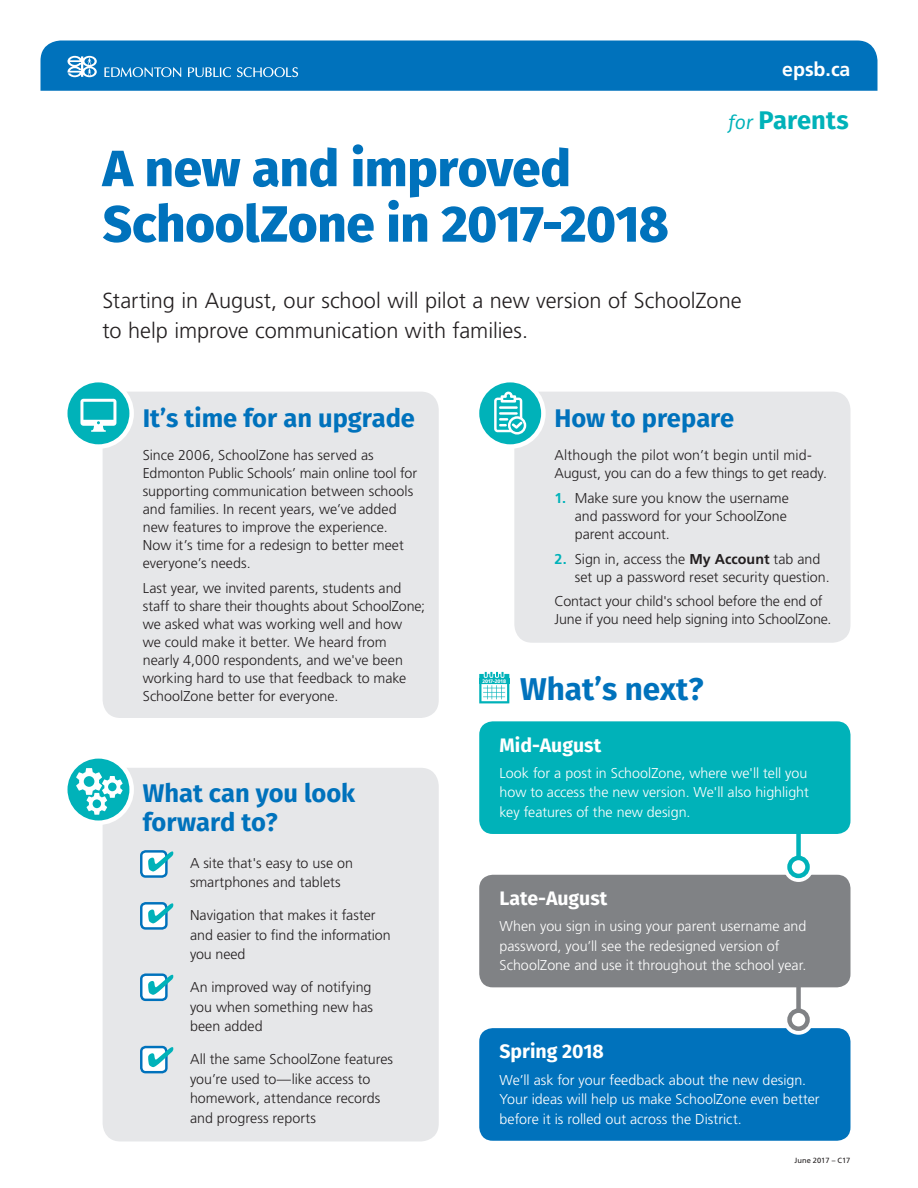
<style>
.page{position:relative;width:918px;height:1188px;background:#fff}
.page>*{position:absolute;margin:0;border:0;box-sizing:border-box;transform-origin:0 0}
.t1{font:800 51px/55.5px "Fira Sans";letter-spacing:-.005em;color:#0072bc}
.t2{font:700 31.5px "Fira Sans";color:#0072bc}
.t3{font:700 25.5px/28.5px "Fira Sans";color:#0072bc}
.t4{font:700 25.5px "Fira Sans";letter-spacing:-.005em;color:#00b2b9}
.t5{font:300 21.75px/30px "Frutiger LT Std";color:#231f20}
.t6{font:700 19.5px "Fira Sans";color:#fff}
.t7{font:700 19.5px "Frutiger LT Std";color:#fff}
.Basic{font:300 14.25px/18px "Frutiger LT Std";color:#231f20}
.BULLETS{font:300 14.25px/19.5px "Frutiger LT Std";color:#231f20}
.t8{font:300 14.25px/19.5px "Frutiger LT Std";color:#fff}
.t9{font:7.5px "Frutiger LT Std";color:#231f20}
.t10{font:700 5.25px "Fira Sans";color:#fff}
.s1{font-weight:400;font-style:italic;font-size:19.5px}
.s2{font-weight:700;color:#00b2b9}
.s3{font-weight:700}
</style>
<div class="page">
<svg style="left:40px;top:40px;width:838px;height:51px;background:#0977be"></svg>
<div style="left:479px;top:1028px;width:371px;height:113px;background:#0072bc;border-radius:14px"></div>
<div style="left:784px;top:1005px;width:30px;height:30px;border:6px solid #fff;border-radius:50%"></div>
<div style="left:796px;top:948px;width:5px;height:63px;background:#808285"></div>
<div style="left:787px;top:1008px;width:23px;height:23px;border:4px solid #808285;border-radius:50%"></div>
<div style="left:479px;top:875px;width:371px;height:112px;background:#808285;border-radius:14px"></div>
<div style="left:784px;top:852px;width:30px;height:30px;border:6px solid #fff;border-radius:50%"></div>
<div style="left:796px;top:795px;width:5px;height:63px;background:#00b2b9"></div>
<div style="left:787px;top:856px;width:23px;height:22px;border:4px solid #00b2b9;border-radius:50%"></div>
<div style="left:103px;top:392px;width:336px;height:326px;background:#e6e7e9"></div>
<div style="left:514px;top:392px;width:336px;height:251px;background:#e6e7e9"></div>
<div style="left:103px;top:768px;width:336px;height:373px;background:#e6e7e9;border-radius:18px"></div>
<svg style="left:65px;top:380px;width:67px;height:67px;background:#27bdc3"></svg>
<div style="left:63px;top:378px;width:71px;height:71px;border:4px solid #fff;border-radius:50%"></div>
<svg style="left:477px;top:380px;width:66px;height:67px;background:#27bdc3"></svg>
<div style="left:475px;top:378px;width:71px;height:71px;border:4px solid #fff;border-radius:50%"></div>
<svg style="left:65px;top:756px;width:67px;height:67px"></svg>
<div style="left:63px;top:754px;width:71px;height:71px;border:4px solid #fff;border-radius:50%"></div>
<svg style="left:80px;top:399px;width:36px;height:33px"></svg>
<div style="left:479px;top:721px;width:371px;height:113px;background:#00b2b9;border-radius:14px"></div>
<svg style="left:494px;top:392px;width:32px;height:43px"></svg>
<div style="left:141px;top:851px;width:25px;height:26px;background:#fff;border-radius:4px"></div>
<div style="left:140px;top:850px;width:28px;height:28px;border:2px solid #0072bc;border-radius:4px"></div>
<svg style="left:148px;top:851px;width:25px;height:20px"></svg>
<div style="left:141px;top:903px;width:25px;height:25px;background:#fff;border-radius:4px"></div>
<div style="left:140px;top:902px;width:28px;height:28px;border:2px solid #0072bc;border-radius:4px"></div>
<svg style="left:148px;top:903px;width:25px;height:20px"></svg>
<div style="left:141px;top:975px;width:25px;height:25px;background:#fff;border-radius:4px"></div>
<div style="left:140px;top:973px;width:28px;height:28px;border:2px solid #0072bc;border-radius:4px"></div>
<svg style="left:148px;top:975px;width:25px;height:20px"></svg>
<div style="left:141px;top:1047px;width:25px;height:25px;background:#fff;border-radius:4px"></div>
<div style="left:140px;top:1046px;width:28px;height:27px;border:2px solid #0072bc;border-radius:4px"></div>
<svg style="left:148px;top:1047px;width:25px;height:20px"></svg>
<svg style="left:76px;top:768px;width:47px;height:47px"></svg>
<svg style="left:479px;top:672px;width:30px;height:31px"></svg>
<div style="left:479px;top:679px;width:30px;height:5px;background:#00b2b9"></div>
<p class="t7" style="left:782px;top:58px;width:70px">epsb.ca</p>
<p class="t1" style="left:103px;top:144px;width:568px">A new and improved<br>SchoolZone in 2017-2018</p>
<p class="t4" style="left:729px;top:102px;width:122px"><span class="s1">for</span> Parents</p>
<p class="t5" style="left:103px;top:286px;width:641px">Starting in August, our school will pilot a new version of SchoolZone to help improve communication with families.</p>
<p class="t3" style="left:143px;top:405px;width:274px">It’s time for an upgrade</p>
<p class="t3" style="left:555px;top:405px;width:181px">How to prepare</p>
<p class="Basic" style="left:143px;top:446px;width:276px">Since 2006, SchoolZone has served as Edmonton Public Schools’ main online tool for supporting communication between schools and families. In recent years, we’ve added new features to improve the experience.<br>Now it’s time for a redesign to better meet everyone’s needs.</p>
<p class="Basic" style="left:143px;top:579px;width:284px">Last year, we invited parents, students and staff to share their thoughts about SchoolZone; we asked what was working well and how<br>we could make it better. We heard from nearly 4,000 respondents, and we've been working hard to use that feedback to make SchoolZone better for everyone.</p>
<p class="t3" style="left:143px;top:781px;width:214px">What can you look forward to?</p>
<p class="BULLETS" style="left:190px;top:853px;width:164px">A site that's easy to use on smartphones and tablets</p>
<p class="BULLETS" style="left:190px;top:906px;width:202px">Navigation that makes it faster and easier to find the information you need</p>
<p class="BULLETS" style="left:190px;top:978px;width:185px;text-align:justify">An improved way of notifying you when something new has been added</p>
<p class="BULLETS" style="left:190px;top:1050px;width:205px">All the same SchoolZone features you’re used to—like access to homework, attendance records and progress reports</p>
<p class="Basic" style="left:555px;top:446px;width:274px">Although the pilot won’t begin until mid-<br>August, you can do a few things to get ready.</p>
<p class="BULLETS" style="left:575px;top:489px;width:216px;line-height:18px;text-indent:-20px"><span class="s2">1.</span> Make sure you know the username and password for your SchoolZone parent account.</p>
<p class="BULLETS" style="left:575px;top:550px;width:256px;line-height:18px;text-indent:-20px"><span class="s2">2.</span> Sign in, access the <span class="s3">My Account</span> tab and set up a password reset security question.</p>
<p class="BULLETS" style="left:555px;top:593px;width:278px;line-height:18px">Contact your child's school before the end of<br>June if you need help signing into SchoolZone.</p>
<p class="t10" style="left:483px;top:677px;width:25px">2017-2018</p>
<p class="t2" style="left:520px;top:667px;width:185px">What’s next?</p>
<p class="t6" style="left:500px;top:731px;width:103px">Mid-August</p>
<p class="t8" style="left:500px;top:763px;width:311px;text-align:justify">Look for a post in SchoolZone, where we'll tell you how to access the new version. We'll also highlight key features of the new design.</p>
<p class="t6" style="left:500px;top:885px;width:109px">Late-August</p>
<p class="t8" style="left:500px;top:917px;width:309px">When you sign in using your parent username and password, you’ll see the redesigned version of<br>SchoolZone and use it throughout the school year.</p>
<p class="t6" style="left:500px;top:1038px;width:106px">Spring 2018</p>
<p class="t8" style="left:500px;top:1070px;width:322px">We’ll ask for your feedback about the new design.<br>Your ideas will help us make SchoolZone even better before it is rolled out across the District.</p>
<p class="t9" style="left:795px;top:1156px;width:57px">June 2017 – C17</p>
</div>
